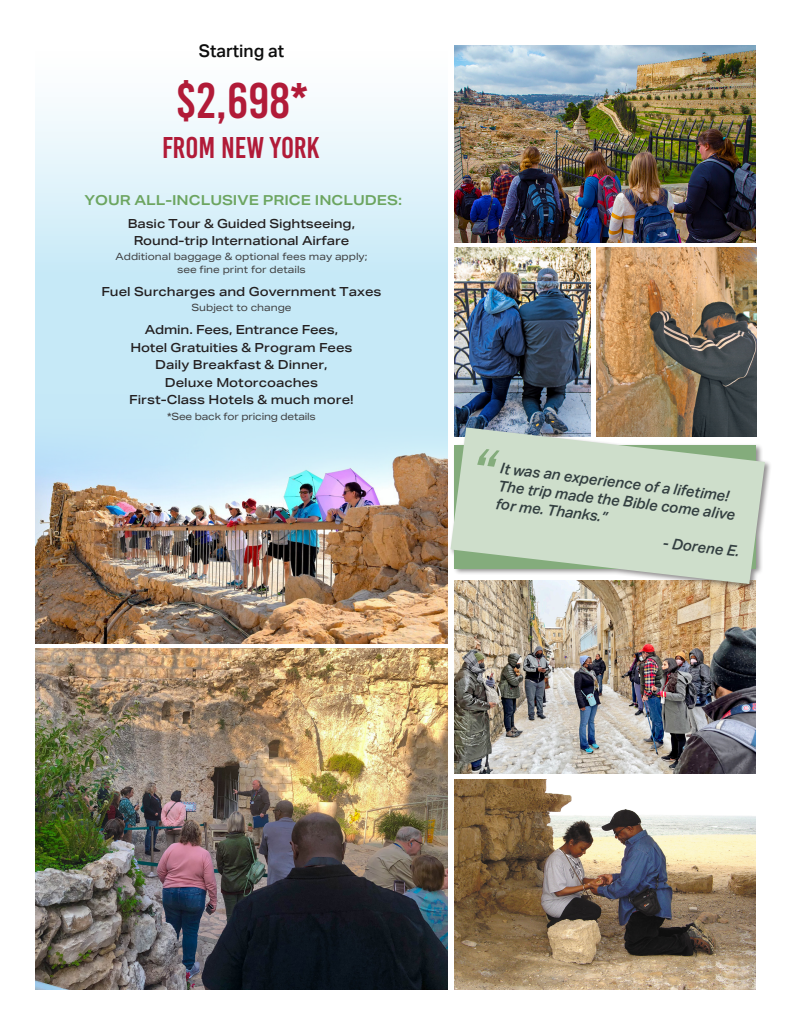
<style>
.page{position:relative;width:810px;height:1035px;background:#fff}
.page>*{position:absolute;margin:0;border:0;box-sizing:border-box;transform-origin:0 0}
.t1{font:50px "Bebas Kai";color:#b11b38}
.t2{font:30px "Bebas Kai";color:#b11b38}
.t3{font:500 17.5px "Aktiv Grotesk";color:#0d0d0d}
.t4{font:italic 500 15px/18px "Aktiv Grotesk";color:#323e40}
.t5{font:600 13.75px "Aktiv Grotesk Ex";color:#6ca560}
.t6{font:500 12.5px/17.5px "Aktiv Grotesk Ex";color:#231f20;text-align:center}
.t7{font:10px/12.5px "Aktiv Grotesk Ex";color:#3e3e3f;text-align:center}
</style>
<div class="page">
<img style="left:35px;top:649px;width:413px;height:341px">
<svg style="left:35px;top:107px;width:413px;height:287px;fill:#cdecf8"></svg>
<img style="left:35px;top:394px;width:413px;height:249px">
<img style="left:455px;top:779px;width:301px;height:211px">
<img style="left:455px;top:591px;width:301px;height:183px">
<img style="left:596px;top:248px;width:161px;height:177px">
<img style="left:455px;top:248px;width:135px;height:177px">
<img style="left:455px;top:45px;width:301px;height:197px">
<div style="left:448px;top:425px;width:324px;height:166px;background:#231f20;opacity:.5"></div>
<svg style="left:450px;top:427px;width:315px;height:157px;fill:#cedecb"></svg>
<svg style="left:477px;top:448px;width:23px;height:19px"></svg>
<h3 class="t3" style="left:199px;top:41px;width:87px">Starting at</h3>
<h1 class="t1" style="left:175px;top:74px;width:134px">$2,698*</h1>
<h2 class="t2" style="left:162px;top:131px;width:159px">FROM NEW YORK</h2>
<p class="t5" style="left:84px;top:192px;width:319px">YOUR ALL-INCLUSIVE PRICE INCLUDES:</p>
<p class="t6" style="left:128px;top:215px;width:229px">Basic Tour &amp; Guided Sightseeing,<br>Round-trip International Airfare</p>
<p class="t7" style="left:116px;top:251px;width:253px">Additional baggage &amp; optional fees may apply; see fine print for details</p>
<p class="t6" style="left:101px;top:283px;width:282px">Fuel Surcharges and Government Taxes</p>
<p class="t7" style="left:192px;top:301px;width:101px">Subject to change</p>
<p class="t6" style="left:129px;top:321px;width:226px">Admin. Fees, Entrance Fees,<br>Hotel Gratuities &amp; Program Fees<br>Daily Breakfast &amp; Dinner,<br>Deluxe Motorcoaches<br>First-Class Hotels &amp; much more!</p>
<p class="t7" style="left:167px;top:411px;width:150px">*See back for pricing details</p>
<p class="t4" style="left:501px;top:459px;width:240px;rotate:7deg">It was an experience of a lifetime!<br>The trip made the Bible come alive for me. Thanks.”</p>
<p class="t4" style="left:664px;top:533px;width:79px;rotate:7deg">- Dorene E.</p>
</div>
